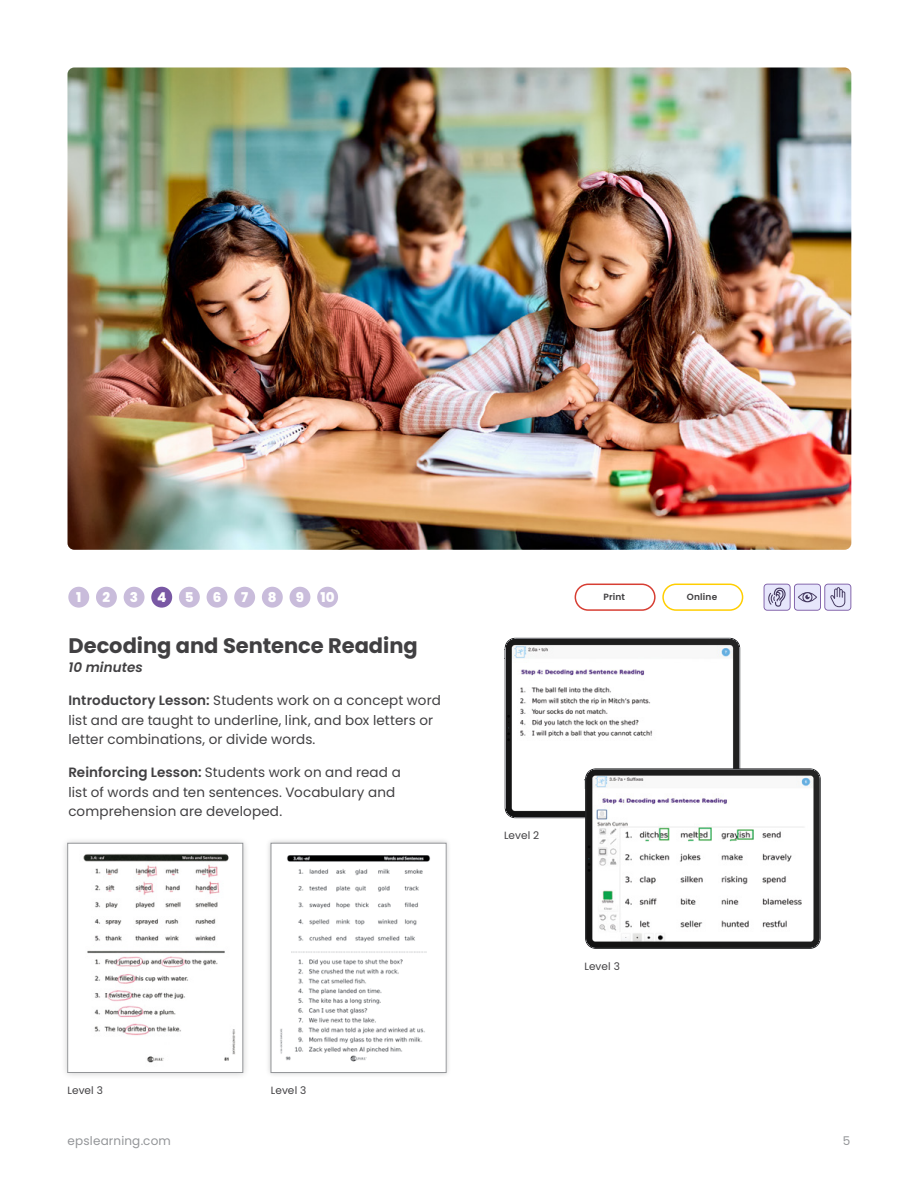
<style>
.page{position:relative;width:918px;height:1188px;background:#fff}
.page>*{position:absolute;margin:0;border:0;box-sizing:border-box;transform-origin:0 0}
.t1{font:700 21px "Poppins";color:#414042}
.t2{font:13.5px/19.5px "Poppins";letter-spacing:.01em;color:#414042}
.t3{font:800 13.5px "Poppins";color:#fff}
.t4{font:italic 600 13.5px "Poppins";letter-spacing:.01em;color:#414042}
.t5{font:12px "Poppins";letter-spacing:.015em;color:#939598}
.t6{font:10.5px "Poppins";letter-spacing:.005em;color:#414042}
.t7{font:600 9px "Poppins";letter-spacing:.02em;color:#414042}
.s1{font-weight:600}
</style>
<div class="page">
<div style="left:68px;top:587px;width:21px;height:21px;background:#c9bcdb;border-radius:50%"></div>
<div style="left:207px;top:587px;width:20px;height:21px;background:#c9bcdb;border-radius:50%"></div>
<div style="left:96px;top:587px;width:21px;height:21px;background:#c9bcdb;border-radius:50%"></div>
<div style="left:234px;top:587px;width:21px;height:21px;background:#c9bcdb;border-radius:50%"></div>
<div style="left:124px;top:587px;width:21px;height:21px;background:#c9bcdb;border-radius:50%"></div>
<div style="left:262px;top:587px;width:21px;height:21px;background:#c9bcdb;border-radius:50%"></div>
<div style="left:151px;top:587px;width:21px;height:21px;background:#7958a4;border-radius:50%"></div>
<div style="left:290px;top:587px;width:20px;height:21px;background:#c9bcdb;border-radius:50%"></div>
<div style="left:179px;top:587px;width:21px;height:21px;background:#c9bcdb;border-radius:50%"></div>
<div style="left:317px;top:587px;width:21px;height:21px;background:#c9bcdb;border-radius:50%"></div>
<svg style="left:764px;top:584px;width:87px;height:27px;background:#cbc6e1"></svg>
<div style="left:662px;top:584px;width:81px;height:27px;border:2px solid #ffce00;border-radius:13px"></div>
<div style="left:575px;top:584px;width:81px;height:27px;border:2px solid #d73e33;border-radius:13px"></div>
<div style="left:265px;top:837px;width:187px;height:241px;background:#000;opacity:.2"></div>
<div style="left:271px;top:843px;width:175px;height:230px;background:#fff"></div>
<img style="left:280px;top:855px;width:151px;height:207px">
<div style="left:271px;top:843px;width:175px;height:230px;border:1px solid #939598"></div>
<div style="left:60px;top:836px;width:190px;height:244px;background:#000;opacity:.2"></div>
<img style="left:70px;top:845px;width:171px;height:226px">
<div style="left:68px;top:843px;width:175px;height:230px;border:1px solid #939598"></div>
<svg style="left:504px;top:638px;width:317px;height:311px"></svg>
<hr style="left:807px;top:840px;width:1px;height:37px;background:#fff">
<img style="left:68px;top:68px;width:783px;height:482px">
<p class="t3" style="left:76px;top:589px;width:7px">1</p>
<p class="t3" style="left:103px;top:589px;width:9px">2</p>
<p class="t3" style="left:130px;top:589px;width:10px">3</p>
<p class="t3" style="left:157px;top:589px;width:11px">4</p>
<p class="t3" style="left:185px;top:589px;width:10px">5</p>
<p class="t3" style="left:213px;top:589px;width:10px">6</p>
<p class="t3" style="left:241px;top:589px;width:9px">7</p>
<p class="t3" style="left:268px;top:589px;width:10px">8</p>
<p class="t3" style="left:296px;top:589px;width:40px">9 10</p>
<p class="t7" style="left:604px;top:592px;width:23px">Print</p>
<p class="t7" style="left:687px;top:592px;width:32px">Online</p>
<h1 class="t1" style="left:68px;top:633px;width:351px">Decoding and Sentence Reading</h1>
<p class="t4" style="left:68px;top:660px;width:76px">10 minutes</p>
<p class="t2" style="left:68px;top:691px;width:374px"><span class="s1">Introductory Lesson:</span> Students work on a concept word list and are taught to underline, link, and box letters or letter combinations, or divide words.</p>
<p class="t2" style="left:68px;top:763px;width:334px"><span class="s1">Reinforcing Lesson:</span> Students work on and read a list of words and ten sentences. Vocabulary and comprehension are developed.</p>
<p class="t6" style="left:68px;top:1084px;width:37px">Level 3</p>
<p class="t6" style="left:271px;top:1084px;width:37px">Level 3</p>
<p class="t6" style="left:504px;top:829px;width:37px">Level 2</p>
<p class="t6" style="left:584px;top:960px;width:37px">Level 3</p>
<p class="t5" style="left:68px;top:1134px;width:105px">epslearning.com</p>
<p class="t5" style="left:843px;top:1134px;width:9px">5</p>
</div>
